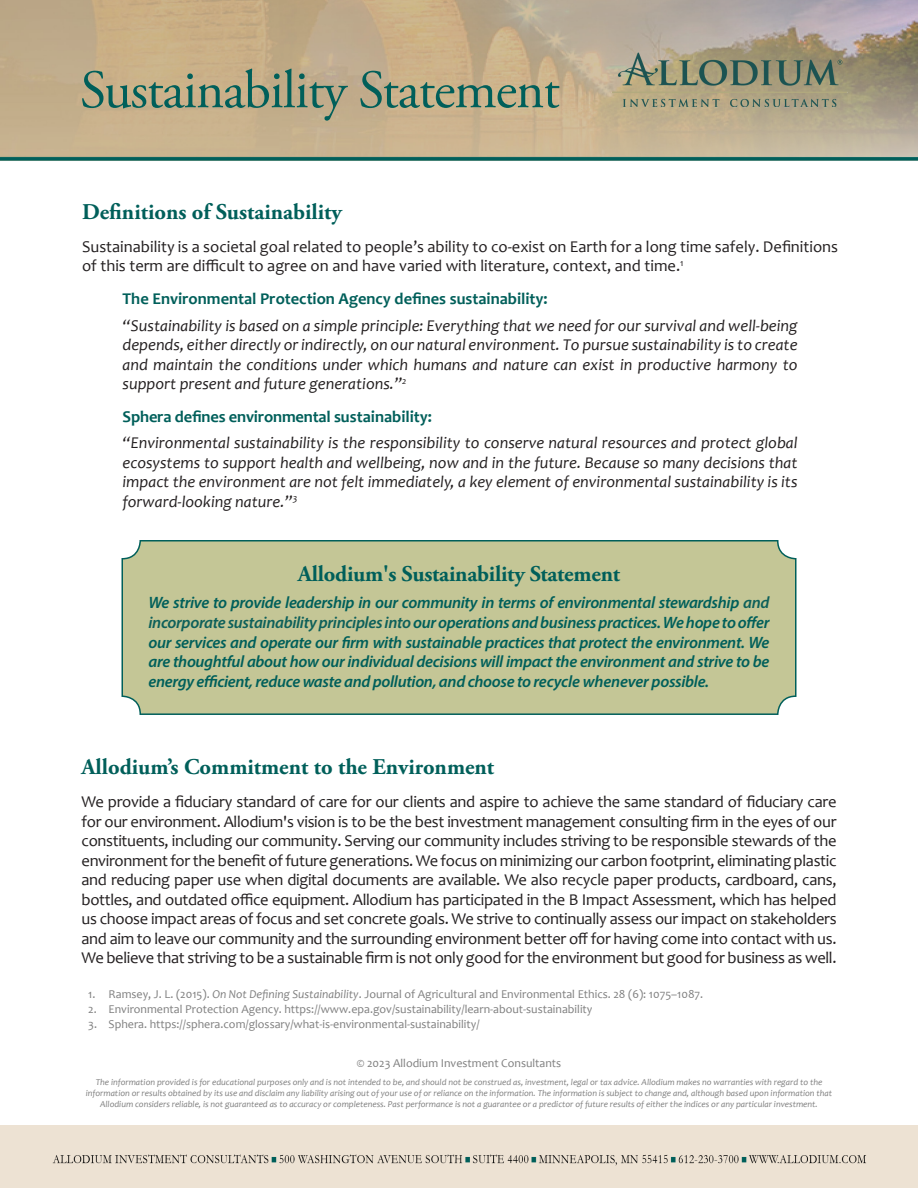
<style>
.page{position:relative;width:918px;height:1188px;background:#fff}
.page>*{position:absolute;margin:0;border:0;box-sizing:border-box;transform-origin:0 0}
.t1{font:54px "Adobe Garamond Pro";letter-spacing:-.02em;color:#005f5a}
.Normal__Web{font:700 22.5px "Adobe Garamond Pro";letter-spacing:-.005em;color:#005f5a}
.Paragraph_Style_1{font:700 22.5px "Adobe Garamond Pro";color:#005f5a}
.Paragraph_Style_1-2{font:16.5px/19.5px "Candara";color:#231f20}
.t2{font:italic 16.5px/19.5px "Candara";color:#231f20;text-align:justify}
.Normal__Web-2{font:italic 600 16.5px/19.6px "Myriad Pro";letter-spacing:-.02em;color:#005f5a;text-align:justify}
.t3{font:700 16.5px "Candara";color:#005f5a}
.t4{font:12px "Candara";color:#7f7f7f}
.t5{font:italic 9px/10.8px "Candara";color:#7f7f7f;text-align:center}
.s1{color:#0e605a}
.s2{font-style:italic}
</style>
<div class="page">
<div style="left:122px;top:541px;width:674px;height:173px;background:#c4c696;border-radius:18px"></div>
<div style="left:122px;top:540px;width:674px;height:175px;border:2px solid #005f5a;border-radius:18px"></div>
<img style="left:0;top:1125px;width:918px;height:63px">
<img style="left:0;top:0;width:918px;height:161px">
<img style="left:605px;top:48px;width:245px;height:60px">
<p class="t1" style="left:80px;top:58px;width:481px">Sustainability Statement</p>
<p class="Paragraph_Style_1" style="left:82px;top:199px;width:262px">Definitions of Sustainability</p>
<p class="Paragraph_Style_1-2" style="left:82px;top:237px;width:758px">Sustainability is a societal goal related to people’s ability to co-exist on Earth for a long time safely. Definitions of this term are difficult to agree on and have varied with literature, context, and time.<sup>1</sup></p>
<p class="t3" style="left:123px;top:289px;width:427px">The Environmental Protection Agency defines sustainability:</p>
<p class="t2" style="left:123px;top:315px;width:677px">“Sustainability is based on a simple principle: Everything that we need for our survival and well-being depends, either directly or indirectly, on our natural environment. To pursue sustainability is to create and maintain the conditions under which humans and nature can exist in productive harmony to support present and future generations.”<sup>2</sup></p>
<p class="t3" style="left:123px;top:406px;width:311px">Sphera defines environmental sustainability:</p>
<p class="t2" style="left:123px;top:433px;width:677px">“Environmental sustainability is the responsibility to conserve natural resources and protect global ecosystems to support health and wellbeing, now and in the future. Because so many decisions that impact the environment are not felt immediately, a key element of environmental sustainability is its forward-looking nature.”<sup>3</sup></p>
<p class="Normal__Web" style="left:298px;top:561px;width:324px">Allodium's Sustainability Statement</p>
<p class="Normal__Web-2" style="left:148px;top:593px;width:623px">We strive to provide leadership in our community in terms of environmental stewardship <span class="s1">and incorporate sustainability principles into</span> our operations and business practices. We hope to offer our services and operate our firm with sustainable practices that protect the environment. We are thoughtful about how our individual decisions will impact the environment and strive to be energy efficient, reduce waste and pollution, and choose to recycle whenever possible.</p>
<p class="Normal__Web" style="left:82px;top:754px;width:414px">Allodium’s Commitment to the Environment</p>
<p class="Paragraph_Style_1-2" style="left:82px;top:792px;width:757px;text-align:justify">We provide a fiduciary standard of care for our clients and aspire to achieve the same standard of fiduciary care for our environment. Allodium's vision is to be the best investment management consulting firm in the eyes of our constituents, including our community. Serving our community includes striving to be responsible stewards of the environment for the benefit of future generations. We focus on minimizing our carbon footprint, eliminating plastic and reducing paper use when digital documents are available. We also recycle paper products, cardboard, cans, bottles, and outdated office equipment. Allodium has participated in the B Impact Assessment, which has helped us choose impact areas of focus and set concrete goals. We strive to continually assess our impact on stakeholders and aim to leave our community and the surrounding environment better off for having come into contact with us.<br>We believe that striving to be a sustainable firm is not only good for the environment but good for business as well.</p>
<p class="t4" style="left:88px;top:987px;width:617px">1. Ramsey, J. L. (2015). <span class="s2">On Not Defining Sustainability</span>. Journal of Agricultural and Environmental Ethics. 28 (6): 1075–1087.</p>
<p class="t4" style="left:88px;top:1002px;width:506px">2. Environmental Protection Agency. https://www.epa.gov/sustainability/learn-about-sustainability</p>
<p class="t4" style="left:88px;top:1017px;width:393px">3. Sphera. https://sphera.com/glossary/what-is-environmental-sustainability/</p>
<p class="t4" style="left:357px;top:1056px;width:206px">© 2023 Allodium Investment Consultants</p>
<p class="t5" style="left:86px;top:1077px;width:748px">The information provided is for educational purposes only and is not intended to be, and should not be construed as, investment, legal or tax advice. Allodium makes no warranties with regard to the information or results obtained by its use and disclaim any liability arising out of your use of or reliance on the information. The information is subject to change and, although based upon information that<br>Allodium considers reliable, is not guaranteed as to accuracy or completeness. Past performance is not a guarantee or a predictor of future results of either the indices or any particular investment.</p>
</div>
